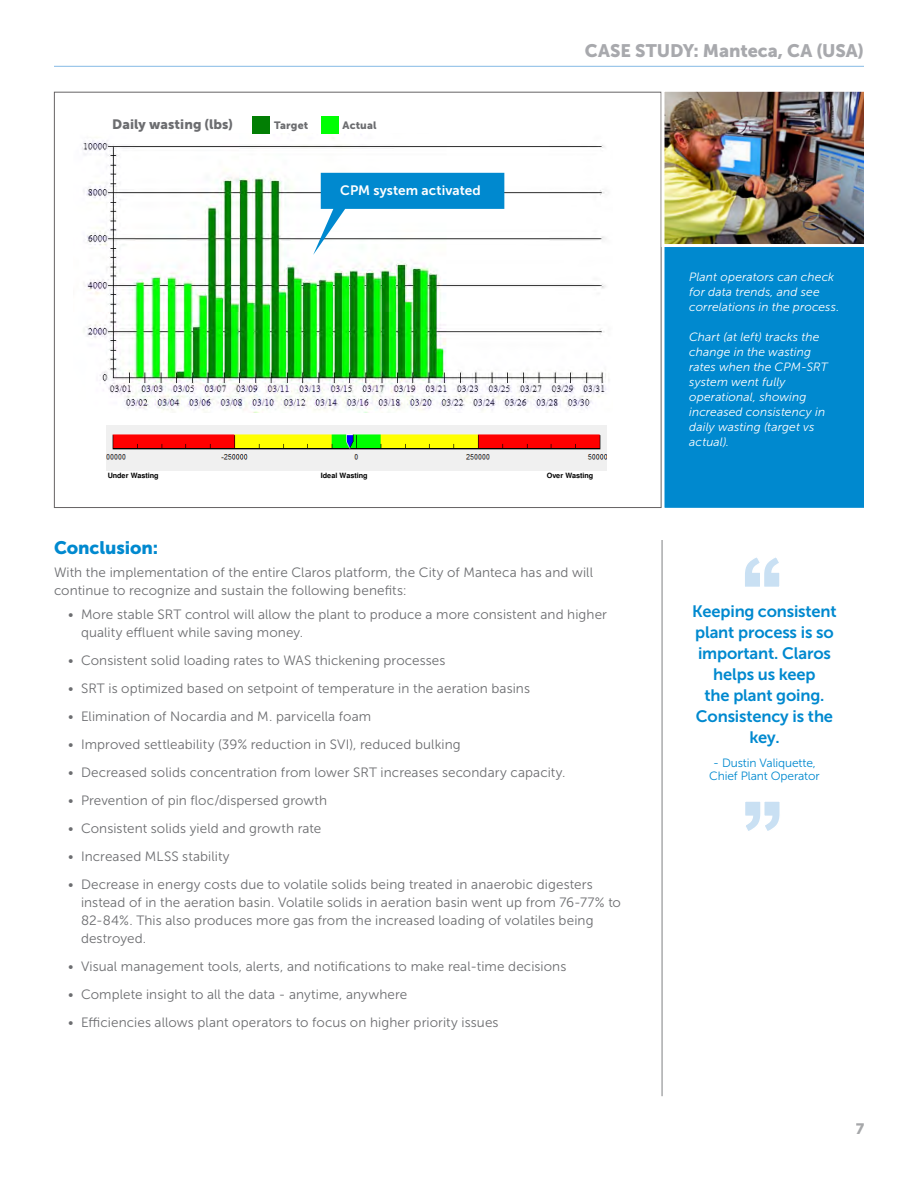
<style>
.page{position:relative;width:918px;height:1188px;background:#fff}
.page>*{position:absolute;margin:0;border:0;box-sizing:border-box;transform-origin:0 0}
.Running_Head_Right{font:18px "Museo Sans 900";letter-spacing:-.005em;color:#a8a9ad}
.Head_2{font:18px "Museo Sans 900";letter-spacing:-.005em;color:#0089cf}
.Content_Source_11_Bo{font:16.5px/21px "Museo Sans 700";letter-spacing:-.01em;color:#0089cf;text-align:center}
.t1{font:15px "Museo Sans 900";color:#808285}
.Text_1_Gray{font:13.5px/18px "Museo Sans 300";letter-spacing:.005em;color:#6c6d70}
.Head_2-2{font:13.5px "Museo Sans 700";letter-spacing:.005em;color:#fff}
.Head_2-3{font:13.5px "Museo Sans 900";letter-spacing:.005em;color:#6c6d70}
.Caption_Photo{font:italic 12px/15px "Museo Sans 300";letter-spacing:.01em;color:#fff}
.Content_Source_11_Bo-2{font:12px "Museo Sans 300";letter-spacing:-.01em;color:#0089cf}
.Head_2-4{font:10.65px "Museo Sans 900";letter-spacing:.015em;color:#6c6d70}
.t2{font:700 7.2px "Helvetica";letter-spacing:-.005em;color:#000}
</style>
<div class="page">
<div style="left:662px;top:242px;width:205px;height:269px;background:#0089cf;border:3px solid #fff"></div>
<hr style="left:662px;top:540px;width:1px;height:556px;background:#6c6d70">
<svg style="left:745px;top:557px;width:35px;height:30px"></svg>
<svg style="left:745px;top:801px;width:35px;height:30px"></svg>
<hr style="left:54px;top:66px;width:810px;height:1px;background:#93c2e8">
<img style="left:106px;top:425px;width:501px;height:45px">
<img style="left:82px;top:134px;width:527px;height:279px">
<svg style="left:313px;top:173px;width:191px;height:82px"></svg>
<div style="left:253px;top:116px;width:17px;height:17px;background:#027e04"></div>
<div style="left:321px;top:116px;width:17px;height:17px;background:#00ff03"></div>
<img style="left:666px;top:93px;width:197px;height:150px">
<div style="left:662px;top:89px;width:205px;height:158px;border:3px solid #fff"></div>
<p class="Head_2-3" style="left:112px;top:116px;width:122px">Daily wasting (lbs)</p>
<p class="Head_2-4" style="left:274px;top:119px;width:36px">Target</p>
<p class="Head_2-4" style="left:343px;top:119px;width:36px">Actual</p>
<p class="Head_2-2" style="left:340px;top:183px;width:142px">CPM system activated</p>
<p class="Running_Head_Right" style="left:585px;top:40px;width:281px">CASE STUDY: Manteca, CA (USA)</p>
<p class="Caption_Photo" style="left:689px;top:270px;width:152px">Plant operators can check for data trends, and see correlations in the process.</p>
<p class="Caption_Photo" style="left:689px;top:330px;width:140px">Chart (at left) tracks the change in the wasting rates when the CPM-SRT system went fully operational, showing increased consistency in daily wasting (target vs actual).</p>
<p class="t2" style="left:108px;top:473px;width:52px">Under Wasting</p>
<p class="t2" style="left:321px;top:473px;width:48px">Ideal Wasting</p>
<p class="t2" style="left:547px;top:473px;width:48px">Over Wasting</p>
<p class="Head_2" style="left:54px;top:537px;width:106px">Conclusion:</p>
<p class="Text_1_Gray" style="left:54px;top:563px;width:541px">With the implementation of the entire Claros platform, the City of Manteca has and will continue to recognize and sustain the following benefits:</p>
<p class="Text_1_Gray" style="left:81px;top:605px;width:528px;text-indent:-13px">• More stable SRT control will allow the plant to produce a more consistent and higher quality effluent while saving money.</p>
<p class="Text_1_Gray" style="left:68px;top:651px;width:379px">• Consistent solid loading rates to WAS thickening processes</p>
<p class="Text_1_Gray" style="left:68px;top:679px;width:463px">• SRT is optimized based on setpoint of temperature in the aeration basins</p>
<p class="Text_1_Gray" style="left:68px;top:707px;width:304px">• Elimination of Nocardia and M. parvicella foam</p>
<p class="Text_1_Gray" style="left:68px;top:735px;width:394px">• Improved settleability (39% reduction in SVI), reduced bulking</p>
<p class="Text_1_Gray" style="left:68px;top:763px;width:499px">• Decreased solids concentration from lower SRT increases secondary capacity.</p>
<p class="Text_1_Gray" style="left:68px;top:791px;width:260px">• Prevention of pin floc/dispersed growth</p>
<p class="Text_1_Gray" style="left:68px;top:819px;width:255px">• Consistent solids yield and growth rate</p>
<p class="Text_1_Gray" style="left:68px;top:847px;width:163px">• Increased MLSS stability</p>
<p class="Text_1_Gray" style="left:81px;top:875px;width:542px;text-indent:-13px">• Decrease in energy costs due to volatile solids being treated in anaerobic digesters instead of in the aeration basin. Volatile solids in aeration basin went up from 76-77% to 82-84%. This also produces more gas from the increased loading of volatiles being destroyed.</p>
<p class="Text_1_Gray" style="left:68px;top:957px;width:500px">• Visual management tools, alerts, and notifications to make real-time decisions</p>
<p class="Text_1_Gray" style="left:68px;top:985px;width:341px">• Complete insight to all the data - anytime, anywhere</p>
<p class="Text_1_Gray" style="left:68px;top:1013px;width:432px">• Efficiencies allows plant operators to focus on higher priority issues</p>
<p class="Content_Source_11_Bo" style="left:692px;top:601px;width:146px">Keeping consistent plant process is so important. Claros helps us keep<br>the plant going.<br>Consistency is the key.</p>
<p class="Content_Source_11_Bo-2" style="left:713px;top:756px;width:104px">- Dustin Valiquette,</p>
<p class="Content_Source_11_Bo-2" style="left:709px;top:770px;width:112px">Chief Plant Operator</p>
<p class="t1" style="left:855px;top:1120px;width:10px">7</p>
</div>
